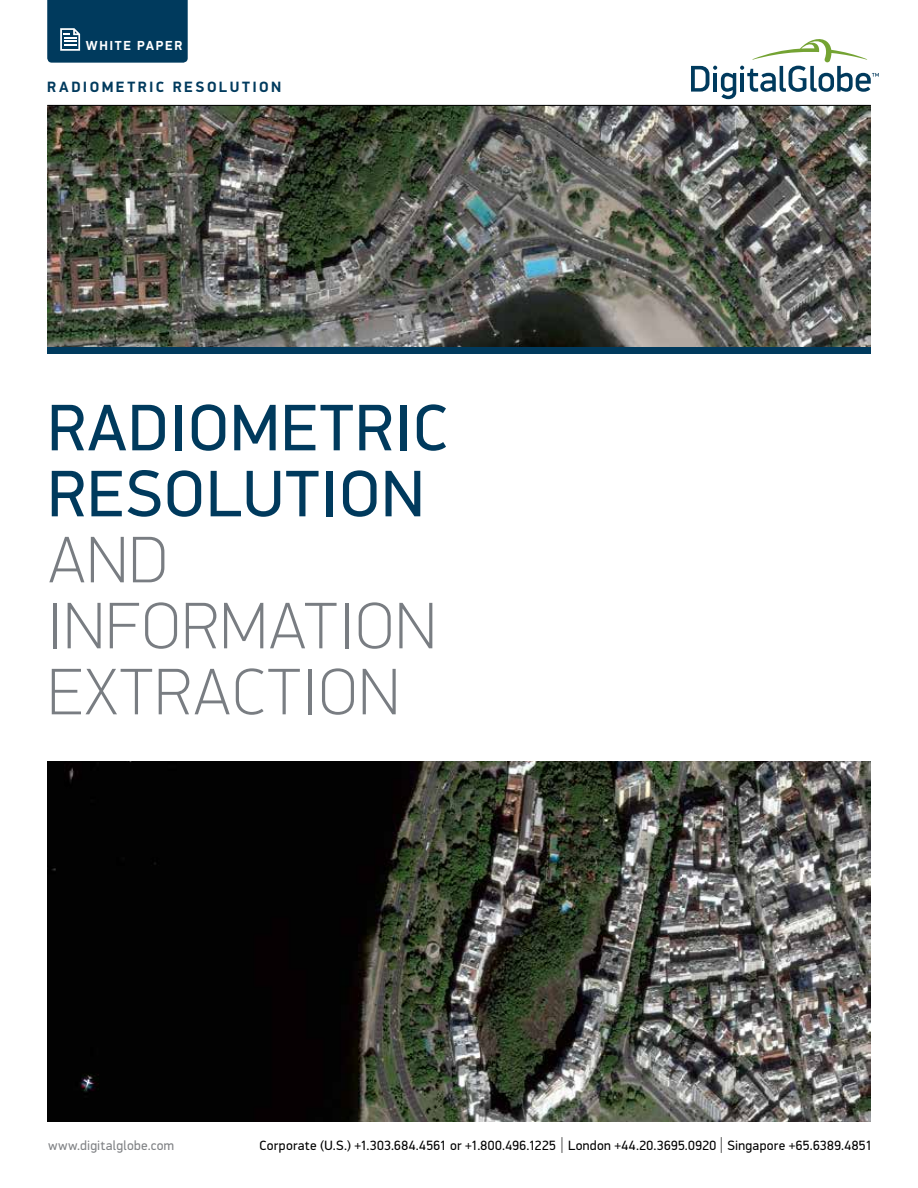
<style>
.page{position:relative;width:918px;height:1188px;background:#fff}
.page>*{position:absolute;margin:0;border:0;box-sizing:border-box;transform-origin:0 0}
.t1{font:100 66px/66px "PF Din Display Pro";letter-spacing:.025em;color:#797d82}
.t2{font:66px/66px "PF Din Display Pro";letter-spacing:.025em;color:#003a5d}
.t3{font:700 15px "PF Din Display Pro";letter-spacing:.165em;color:#003a5d}
.t4{font:13.5px "PF Din Display Pro";letter-spacing:.025em;color:#000}
.t5{font:13.5px "PF Din Display Pro";letter-spacing:.015em;color:#808285}
.t6{font:700 13.2px "PF Din Display Pro";letter-spacing:.125em;color:#fff}
.s1{font-weight:100;font-size:18px}
</style>
<div class="page">
<svg style="left:691px;top:39px;width:188px;height:60px"></svg>
<div style="left:47px;top:0;width:141px;height:63px;background:#003a5d"></div>
<img style="left:47px;top:106px;width:824px;height:1015px">
<hr style="left:47px;top:105px;width:824px;height:1px;background:#000">
<div style="left:0;top:354px;width:918px;height:407px;background:#fff"></div>
<div style="left:47px;top:348px;width:824px;height:6px;background:#003a5d"></div>
<p class="t6" style="left:86px;top:38px;width:98px">WHITE PAPER</p>
<p class="t3" style="left:47px;top:77px;width:236px">RADIOMETRIC RESOLUTION</p>
<h1 class="t2" style="left:48px;top:396px;width:402px">RADIOMETRIC<br>RESOLUTION</h1>
<h1 class="t1" style="left:48px;top:527px;width:390px">AND<br>INFORMATION<br>EXTRACTION</h1>
<p class="t5" style="left:48px;top:1137px;width:128px">www.digitalglobe.com</p>
<p class="t4" style="left:260px;top:1137px;width:614px">Corporate (U.S.) +1.303.684.4561 or +1.800.496.1225 <span class="s1">|</span> London +44.20.3695.0920 <span class="s1">|</span> Singapore +65.6389.4851</p>
</div>
